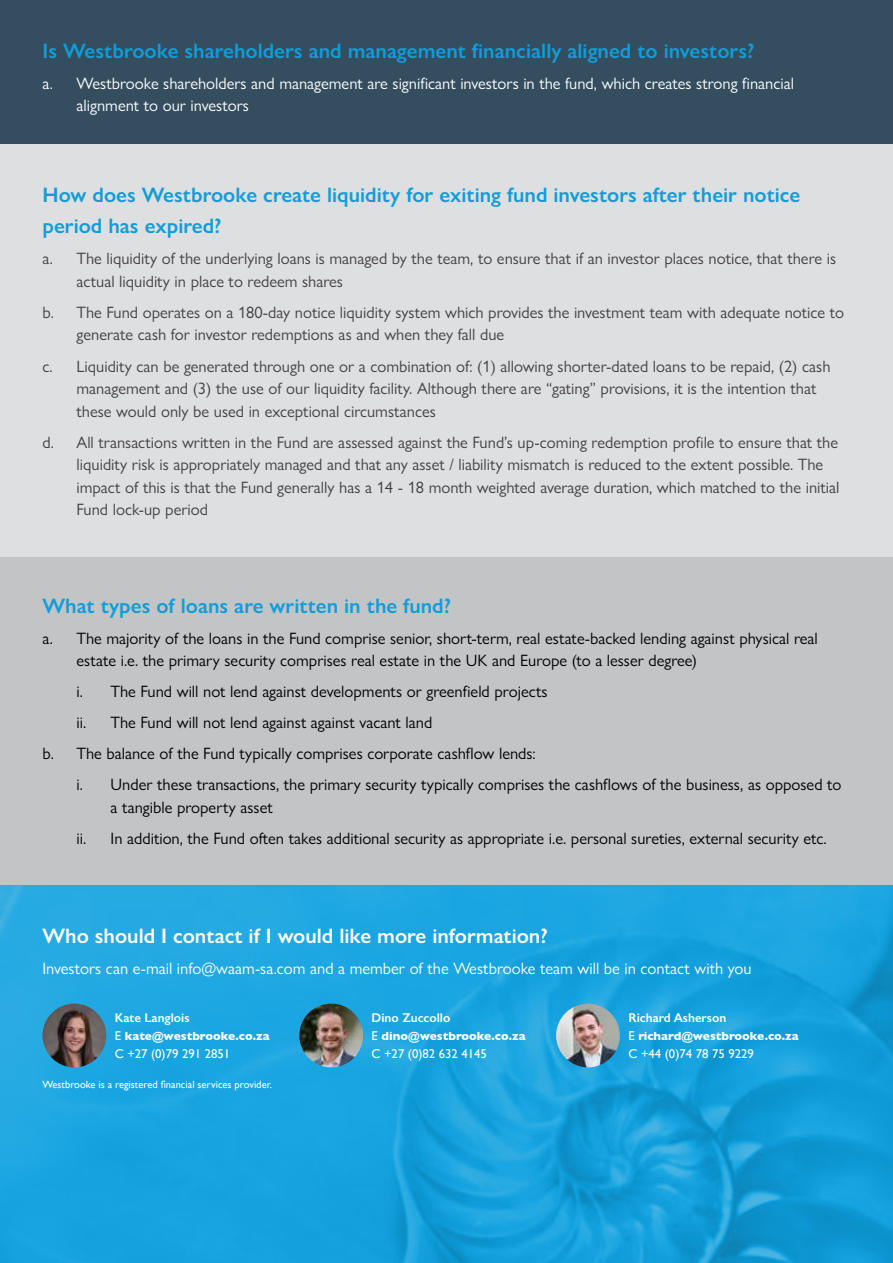
<style>
.page{position:relative;width:893px;height:1263px;background:#fff}
.page>*{position:absolute;margin:0;border:0;box-sizing:border-box;transform-origin:0 0}
.t1{font:600 21px/31.5px "Gill Sans Nova";color:#109dd9}
.t2{font:600 21px "Gill Sans Nova";color:#fff}
.t3{font:16.5px/22.5px "Gill Sans Nova";color:#414042}
.t4{font:16.5px/22.5px "Gill Sans Nova";color:#000}
.t5{font:16.5px/22.5px "Gill Sans Nova";color:#fff}
.t6{font:12.75px "Gill Sans";color:#fff}
.t7{font:600 12.75px "Gill Sans";color:#fff}
.t8{font:700 12px "Gill Sans";color:#fff}
.t9{font:10.5px "Gill Sans";color:#fff}
.s1{font-weight:400;font-size:12.75px}
</style>
<div class="page">
<img style="left:0;top:884px;width:893px;height:379px">
<div style="left:0;top:0;width:893px;height:153px;background:#344e5f"></div>
<div style="left:0;top:145px;width:893px;height:412px;background:#dedfe0"></div>
<div style="left:0;top:557px;width:893px;height:327px;background:#c2c4c6"></div>
<img style="left:43px;top:1003px;width:63px;height:64px;border-radius:32px">
<img style="left:299px;top:1003px;width:64px;height:64px;border-radius:32px">
<img style="left:556px;top:1003px;width:64px;height:64px;border-radius:32px">
<p class="t1" style="left:43px;top:35px;width:713px">Is Westbrooke shareholders and management financially aligned to investors?</p>
<p class="t5" style="left:77px;top:72px;width:719px;text-indent:-34px">a. Westbrooke shareholders and management are significant investors in the fund, which creates strong financial alignment to our investors</p>
<p class="t1" style="left:43px;top:179px;width:759px">How does Westbrooke create liquidity for exiting fund investors after their notice period has expired?</p>
<p class="t3" style="left:77px;top:247px;width:761px;text-indent:-34px">a. The liquidity of the underlying loans is managed by the team, to ensure that if an investor places notice, that there is actual liquidity in place to redeem shares</p>
<p class="t3" style="left:77px;top:301px;width:769px;text-indent:-34px">b. The Fund operates on a 180-day notice liquidity system which provides the investment team with adequate notice to generate cash for investor redemptions as and when they fall due</p>
<p class="t3" style="left:77px;top:354px;width:755px;text-indent:-34px">c. Liquidity can be generated through one or a combination of: (1) allowing shorter-dated loans to be repaid, (2) cash management and (3) the use of our liquidity facility. Although there are “gating” provisions, it is the intention that these would only be used in exceptional circumstances</p>
<p class="t3" style="left:77px;top:430px;width:764px;text-indent:-34px">d. All transactions written in the Fund are assessed against the Fund’s up-coming redemption profile to ensure that the liquidity risk is appropriately managed and that any asset / liability mismatch is reduced to the extent possible. The impact of this is that the Fund generally has a 14 - 18 month weighted average duration, which matched to the initial Fund lock-up period</p>
<p class="t1" style="left:43px;top:590px;width:410px">What types of loans are written in the fund?</p>
<p class="t4" style="left:77px;top:627px;width:743px;text-indent:-34px">a. The majority of the loans in the Fund comprise senior, short-term, real estate-backed lending against physical real estate i.e. the primary security comprises real estate in the UK and Europe (to a lesser degree)</p>
<p class="t4" style="left:77px;top:680px;width:473px">i. The Fund will not lend against developments or greenfield projects</p>
<p class="t4" style="left:77px;top:711px;width:357px">ii. The Fund will not lend against against vacant land</p>
<p class="t4" style="left:43px;top:742px;width:495px">b. The balance of the Fund typically comprises corporate cashflow lends:</p>
<p class="t4" style="left:77px;top:773px;width:766px">i. Under these transactions, the primary security typically comprises the cashflows of the business, as opposed to</p>
<p class="t4" style="left:77px;top:792px;width:752px;line-height:31px;text-indent:34px">a tangible property asset<br>ii. In addition, the Fund often takes additional security as appropriate i.e. personal sureties, external security etc.</p>
<p class="t2" style="left:43px;top:923px;width:507px">Who should I contact if I would like more information?</p>
<p class="t5" style="left:43px;top:957px;width:711px">Investors can e-mail info@waam-sa.com and a member of the Westbrooke team will be in contact with you</p>
<p class="t7" style="left:115px;top:1010px;width:76px">Kate Langlois</p>
<p class="t8" style="left:115px;top:1026px;width:156px"><span class="s1">E</span> kate@westbrooke.co.za</p>
<p class="t6" style="left:115px;top:1046px;width:117px">C +27 (0)79 291 2851</p>
<p class="t9" style="left:43px;top:1078px;width:231px">Westbrooke is a registered financial services provider.</p>
<p class="t7" style="left:372px;top:1010px;width:80px">Dino Zuccollo</p>
<p class="t8" style="left:372px;top:1026px;width:155px"><span class="s1">E</span> dino@westbrooke.co.za</p>
<p class="t6" style="left:372px;top:1046px;width:117px">C +27 (0)82 632 4145</p>
<p class="t7" style="left:628px;top:1010px;width:99px">Richard Asherson</p>
<p class="t8" style="left:628px;top:1026px;width:172px"><span class="s1">E</span> richard@westbrooke.co.za</p>
<p class="t6" style="left:628px;top:1046px;width:127px">C +44 (0)74 78 75 9229</p>
</div>
